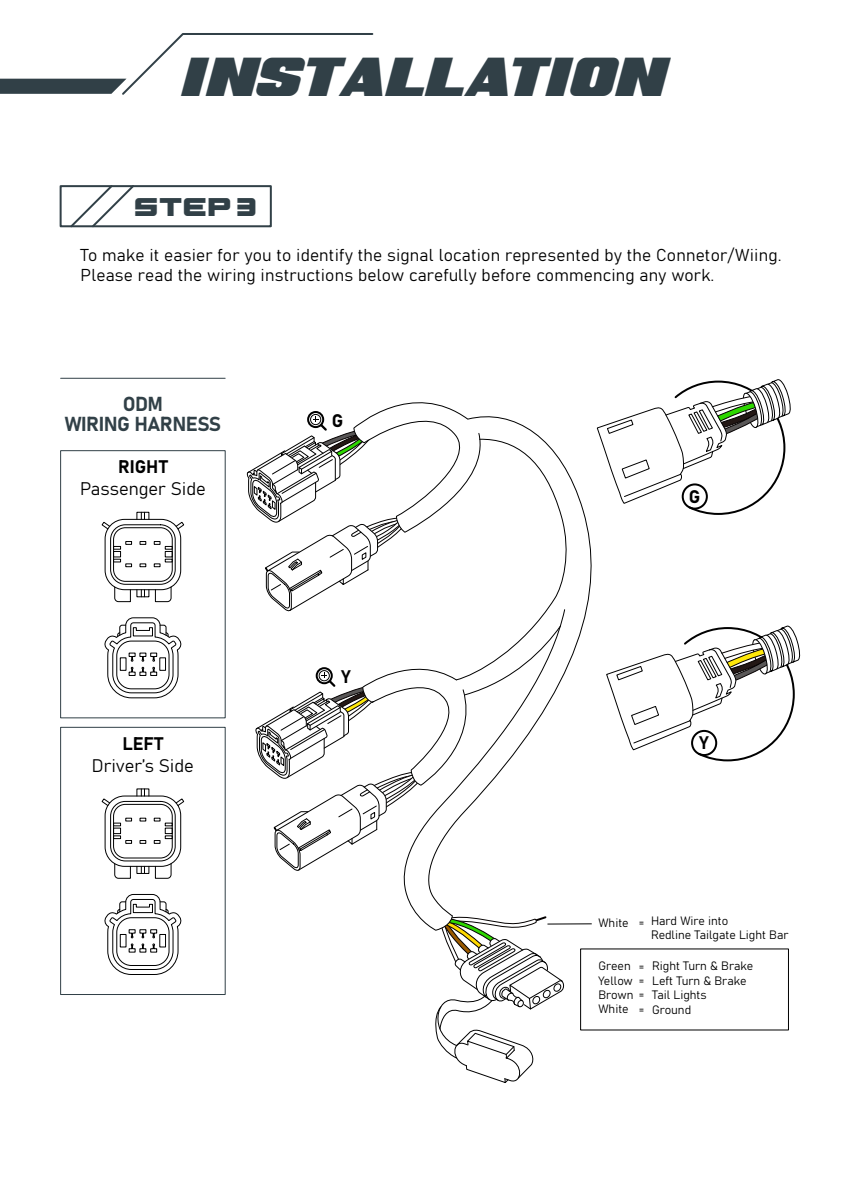
<style>
.page{position:relative;width:842px;height:1191px;background:#fff}
.page>*{position:absolute;margin:0;border:0;box-sizing:border-box;transform-origin:0 0}
.t1{font:italic 48px "Super Retro M54";color:#314047}
.t2{font:32.6px "Excluded";color:#314047}
.t3{font:20px/20px "Bahnschrift";letter-spacing:-.025em;color:#314047;text-align:center}
.t4{font:18px/21.6px "Bahnschrift";color:#000;text-align:center}
.t5{font:17px/20.4px "Bahnschrift";letter-spacing:.01em;color:#000}
.t6{font:12px/14.4px "Bahnschrift";color:#000}
</style>
<div class="page">
<svg style="left:435px;top:931px;width:130px;height:152px"></svg>
<div style="left:105px;top:519px;width:76px;height:71px;border:1px solid #000;border-radius:19px"></div>
<div style="left:110px;top:524px;width:66px;height:61px;border:1px solid #000;border-radius:15px"></div>
<div style="left:113px;top:527px;width:60px;height:55px;border:1px solid #000;border-radius:12px"></div>
<div style="left:136px;top:512px;width:13px;height:8px;border:1px solid #000"></div>
<svg style="left:141px;top:512px;width:4px;height:7px"></svg>
<div style="left:136px;top:589px;width:13px;height:8px;border:1px solid #000"></div>
<svg style="left:141px;top:589px;width:4px;height:8px"></svg>
<svg style="left:114px;top:586px;width:17px;height:16px"></svg>
<svg style="left:154px;top:586px;width:18px;height:16px"></svg>
<svg style="left:101px;top:522px;width:10px;height:8px"></svg>
<svg style="left:175px;top:521px;width:10px;height:9px"></svg>
<svg style="left:139px;top:541px;width:7px;height:4px"></svg>
<svg style="left:139px;top:563px;width:7px;height:4px"></svg>
<div style="left:113px;top:551px;width:8px;height:6px;border:1px solid #000"></div>
<svg style="left:113px;top:541px;width:19px;height:9px"></svg>
<svg style="left:113px;top:558px;width:19px;height:9px"></svg>
<div style="left:165px;top:551px;width:8px;height:6px;border:1px solid #000"></div>
<svg style="left:154px;top:541px;width:19px;height:9px"></svg>
<svg style="left:154px;top:558px;width:19px;height:9px"></svg>
<svg style="left:104px;top:617px;width:78px;height:82px"></svg>
<div style="left:105px;top:795px;width:76px;height:72px;border:1px solid #000;border-radius:19px"></div>
<div style="left:110px;top:801px;width:66px;height:60px;border:1px solid #000;border-radius:15px"></div>
<div style="left:113px;top:804px;width:60px;height:54px;border:1px solid #000;border-radius:12px"></div>
<svg style="left:141px;top:789px;width:4px;height:7px"></svg>
<div style="left:136px;top:866px;width:13px;height:8px;border:1px solid #000"></div>
<svg style="left:141px;top:866px;width:4px;height:7px"></svg>
<svg style="left:114px;top:862px;width:17px;height:17px"></svg>
<svg style="left:154px;top:862px;width:18px;height:17px"></svg>
<svg style="left:101px;top:798px;width:10px;height:9px"></svg>
<svg style="left:175px;top:798px;width:10px;height:9px"></svg>
<svg style="left:139px;top:817px;width:7px;height:4px"></svg>
<svg style="left:139px;top:840px;width:7px;height:4px"></svg>
<div style="left:113px;top:827px;width:8px;height:7px;border:1px solid #000"></div>
<svg style="left:113px;top:817px;width:19px;height:9px"></svg>
<svg style="left:113px;top:835px;width:19px;height:9px"></svg>
<div style="left:165px;top:827px;width:8px;height:7px;border:1px solid #000"></div>
<svg style="left:154px;top:817px;width:19px;height:9px"></svg>
<svg style="left:154px;top:835px;width:19px;height:9px"></svg>
<svg style="left:104px;top:894px;width:78px;height:81px"></svg>
<svg style="left:69px;top:188px;width:67px;height:40px"></svg>
<div style="left:60px;top:185px;width:212px;height:42px;border:2px solid #314047"></div>
<div style="left:60px;top:450px;width:166px;height:268px;border:1px solid #314047"></div>
<hr style="left:61px;top:378px;width:164px;height:1px;background:#314047">
<div style="left:60px;top:727px;width:166px;height:268px;border:1px solid #314047"></div>
<svg style="left:0;top:33px;width:374px;height:62px"></svg>
<svg style="left:608px;top:625px;width:193px;height:137px"></svg>
<svg style="left:608px;top:379px;width:183px;height:136px"></svg>
<svg style="left:403px;top:423px;width:205px;height:508px"></svg>
<svg style="left:246px;top:402px;width:327px;height:469px"></svg>
<div style="left:682px;top:483px;width:26px;height:26px;border:2px solid #000;border-radius:50%"></div>
<hr style="left:547px;top:923px;width:45px;height:1px;background:#000">
<h1 class="t1" style="left:180px;top:58px;width:495px">INSTALLATION</h1>
<h2 class="t2" style="left:133px;top:195px;width:126px">Step 3</h2>
<p class="t5" style="left:81px;top:243px;width:702px">To make it easier for you to identify the signal location represented by the Connetor/Wiing.<br>Please read the wiring instructions below carefully before commencing any work.</p>
<p class="t3" style="left:65px;top:393px;width:158px">ODM<br>WIRING HARNESS</p>
<p class="t4" style="left:80px;top:455px;width:127px">RIGHT<br>Passenger Side</p>
<p class="t4" style="left:92px;top:731px;width:103px">LEFT<br>Driver’s Side</p>
<p class="t4" style="left:332px;top:408px;width:13px">G</p>
<p class="t4" style="left:342px;top:664px;width:11px">Y</p>
<p class="t4" style="left:689px;top:484px;width:13px">G</p>
<p class="t4" style="left:700px;top:731px;width:11px">Y</p>
<p class="t6" style="left:598px;top:914px;width:32px">White</p>
<p class="t6" style="left:598px;top:958px;width:47px">Green<br>Yellow<br>Brown =<br>White</p>
<p class="t6" style="left:639px;top:915px;width:7px">=</p>
<p class="t6" style="left:639px;top:958px;width:7px">= =</p>
<p class="t6" style="left:639px;top:1001px;width:7px">=</p>
<p class="t6" style="left:651px;top:912px;width:139px">Hard Wire into<br>Redline Tailgate Light Bar</p>
<p class="t6" style="left:652px;top:958px;width:103px">Right Turn &amp; Brake<br>Left Turn &amp; Brake<br>Tail Lights<br>Ground</p>
</div>
